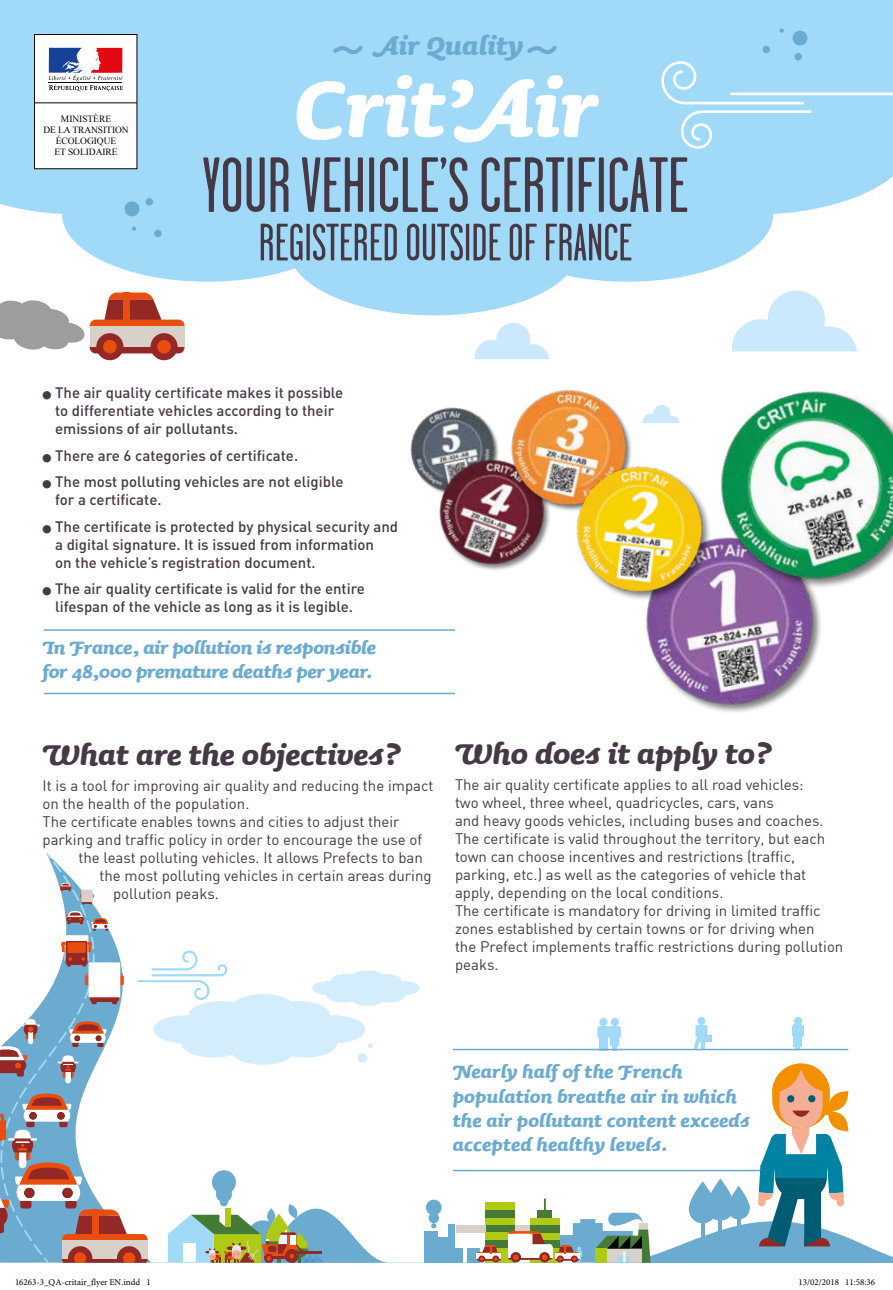
<style>
.page{position:relative;width:893px;height:1290px;background:#fff}
.page>*{position:absolute;margin:0;border:0;box-sizing:border-box;transform-origin:0 0}
.t1{font:101.1px "Sauna Bold Italic Swash";color:#fff}
.t2{font:78px "Garage Gothic";color:#453945}
.t3{font:52.5px "Garage Gothic";color:#453945}
.t4{font:36px "Sauna Bold Italic Swash";color:#453945}
.t5{font:33px "Sauna Bold Italic Swash";color:#6cabd0}
.t6{font:22.5px/24px "Sauna Bold Italic Swash";letter-spacing:.005em;color:#6cabd0}
.t7{font:15px/18px "DIN";color:#453945}
.t8{font:500 15px/18px "DIN";color:#453945}
.t9{font:9.45px/10.8px "Times New Roman";letter-spacing:-.005em;color:#000;text-align:center}
.t10{font:9px "Minion Pro";color:#000}
</style>
<div class="page">
<svg style="left:0;top:95px;width:893px;height:220px;fill:#a1daf8"></svg>
<div style="left:0;top:0;width:893px;height:95px;background:#a1daf8"></div>
<div style="left:34px;top:34px;width:103px;height:135px;background:#fff"></div>
<div style="left:34px;top:34px;width:103px;height:135px;border:1px solid #000"></div>
<svg style="left:48px;top:48px;width:75px;height:43px"></svg>
<hr style="left:34px;top:102px;width:103px;height:1px;background:#000">
<svg style="left:331px;top:44px;width:34px;height:17px"></svg>
<svg style="left:525px;top:44px;width:34px;height:17px"></svg>
<svg style="left:0;top:853px;width:419px;height:410px"></svg>
<svg style="left:104px;top:293px;width:59px;height:27px"></svg>
<div style="left:90px;top:340px;width:94px;height:13px;background:#932825;border-radius:6px"></div>
<div style="left:90px;top:320px;width:95px;height:13px;background:#e94e0f;border-radius:6px"></div>
<div style="left:90px;top:326px;width:94px;height:21px;background:#d7d1ca"></div>
<div style="left:151px;top:333px;width:27px;height:27px;background:#932825;border-radius:50%"></div>
<div style="left:157px;top:340px;width:14px;height:13px;background:#e94e0f;border-radius:50%"></div>
<div style="left:96px;top:333px;width:27px;height:27px;background:#932825;border-radius:50%"></div>
<div style="left:103px;top:340px;width:14px;height:13px;background:#e94e0f;border-radius:50%"></div>
<div style="left:123px;top:292px;width:7px;height:34px;background:#e94e0f"></div>
<hr style="left:44px;top:629px;width:411px;height:2px;background:#6cabd0">
<hr style="left:44px;top:693px;width:411px;height:1px;background:#6cabd0">
<svg style="left:732px;top:291px;width:125px;height:55px"></svg>
<svg style="left:475px;top:323px;width:75px;height:36px"></svg>
<svg style="left:642px;top:405px;width:32px;height:18px"></svg>
<img style="left:410px;top:407px;width:88px;height:73px">
<img style="left:646px;top:617px;width:175px;height:95px">
<img style="left:423px;top:443px;width:127px;height:127px">
<img style="left:499px;top:389px;width:132px;height:129px">
<img style="left:552px;top:442px;width:122px;height:175px">
<img style="left:674px;top:346px;width:219px;height:288px">
<hr style="left:701px;top:1035px;width:4px;height:14px;background:#a1daf8">
<svg style="left:693px;top:1037px;width:8px;height:12px"></svg>
<div style="left:697px;top:1017px;width:8px;height:8px;background:#a1daf8;border-radius:50%"></div>
<hr style="left:703px;top:1025px;width:4px;height:12px;background:#a1daf8;border-radius:2px">
<svg style="left:695px;top:1025px;width:4px;height:12px"></svg>
<div style="left:697px;top:1025px;width:8px;height:12px;background:#a1daf8;border-radius:3px"></div>
<div style="left:699px;top:1035px;width:13px;height:7px;background:#a1daf8"></div>
<hr style="left:453px;top:1170px;width:312px;height:1px;background:#6cabd0">
<hr style="left:617px;top:1026px;width:4px;height:12px;background:#a1daf8;border-radius:2px">
<hr style="left:613px;top:1036px;width:4px;height:14px;background:#a1daf8">
<div style="left:611px;top:1018px;width:8px;height:8px;background:#a1daf8;border-radius:50%"></div>
<hr style="left:609px;top:1026px;width:4px;height:12px;background:#a1daf8;border-radius:2px">
<div style="left:611px;top:1026px;width:8px;height:12px;background:#a1daf8;border-radius:3px"></div>
<div style="left:611px;top:1036px;width:8px;height:10px;background:#a1daf8"></div>
<hr style="left:599px;top:1036px;width:4px;height:14px;background:#a1daf8">
<hr style="left:603px;top:1036px;width:4px;height:14px;background:#a1daf8">
<div style="left:599px;top:1018px;width:8px;height:8px;background:#a1daf8;border-radius:50%"></div>
<svg style="left:597px;top:1026px;width:4px;height:12px"></svg>
<hr style="left:605px;top:1026px;width:4px;height:12px;background:#a1daf8;border-radius:2px">
<div style="left:599px;top:1026px;width:8px;height:12px;background:#a1daf8;border-radius:3px"></div>
<hr style="left:796px;top:1035px;width:4px;height:14px;background:#a1daf8">
<div style="left:794px;top:1017px;width:8px;height:8px;background:#a1daf8;border-radius:50%"></div>
<hr style="left:800px;top:1025px;width:4px;height:12px;background:#a1daf8;border-radius:2px">
<hr style="left:792px;top:1025px;width:4px;height:12px;background:#a1daf8;border-radius:2px">
<div style="left:794px;top:1025px;width:8px;height:12px;background:#a1daf8;border-radius:3px"></div>
<div style="left:794px;top:1037px;width:8px;height:10px;background:#a1daf8"></div>
<hr style="left:453px;top:1049px;width:395px;height:1px;background:#6cabd0">
<div style="left:449px;top:1224px;width:31px;height:38px;background:#6cabd0"></div>
<div style="left:424px;top:1237px;width:28px;height:25px;background:#6cabd0"></div>
<div style="left:424px;top:1231px;width:14px;height:31px;background:#6cabd0"></div>
<div style="left:455px;top:1217px;width:45px;height:30px;background:#fff"></div>
<div style="left:485px;top:1247px;width:30px;height:15px;background:#afca14"></div>
<div style="left:485px;top:1225px;width:30px;height:7px;background:#467a37"></div>
<div style="left:455px;top:1225px;width:30px;height:7px;background:#d7d1ca"></div>
<div style="left:485px;top:1240px;width:30px;height:7px;background:#467a37"></div>
<div style="left:485px;top:1232px;width:30px;height:8px;background:#afca14"></div>
<div style="left:485px;top:1217px;width:30px;height:8px;background:#afca14"></div>
<div style="left:485px;top:1210px;width:30px;height:7px;background:#467a37"></div>
<div style="left:485px;top:1202px;width:30px;height:8px;background:#afca14"></div>
<hr style="left:463px;top:1247px;width:4px;height:15px;background:#fff">
<div style="left:426px;top:1200px;width:16px;height:15px;background:#6cabd0;border-radius:50%"></div>
<div style="left:429px;top:1213px;width:10px;height:10px;background:#6cabd0;border-radius:50%"></div>
<svg style="left:431px;top:1223px;width:5px;height:5px"></svg>
<hr style="left:477px;top:1252px;width:24px;height:3px;background:#e94e0f;border-radius:2px">
<svg style="left:477px;top:1254px;width:24px;height:5px"></svg>
<svg style="left:480px;top:1245px;width:18px;height:16px"></svg>
<svg style="left:681px;top:110px;width:131px;height:39px;background:#abdef8"></svg>
<svg style="left:661px;top:61px;width:232px;height:43px;background:#aaddf8"></svg>
<svg style="left:779px;top:28px;width:5px;height:5px"></svg>
<div style="left:793px;top:31px;width:14px;height:15px;background:#6cabd1;border-radius:50%"></div>
<div style="left:762px;top:46px;width:8px;height:7px;background:#6cabd1;border-radius:50%"></div>
<div style="left:794px;top:53px;width:8px;height:7px;background:#6cabd1;border-radius:50%"></div>
<svg style="left:0;top:299px;width:85px;height:51px"></svg>
<svg style="left:132px;top:226px;width:4px;height:5px"></svg>
<svg style="left:154px;top:229px;width:8px;height:9px"></svg>
<svg style="left:123px;top:198px;width:31px;height:19px"></svg>
<svg style="left:508px;top:1063px;width:385px;height:200px"></svg>
<p class="t9" style="left:43px;top:114px;width:87px">MINISTÈRE<br>DE LA TRANSITION<br>ÉCOLOGIQUE<br>ET SOLIDAIRE</p>
<h3 class="t5" style="left:372px;top:25px;width:153px">Air Quality</h3>
<h1 class="t1" style="left:295px;top:44px;width:305px">Crit’Air</h1>
<h2 class="t2" style="left:202px;top:137px;width:487px">YOUR VEHICLE’S CERTIFICATE</h2>
<h3 class="t3" style="left:259px;top:210px;width:375px">REGISTERED OUTSIDE OF FRANCE</h3>
<p class="t8" style="left:55px;top:383px;width:290px;text-indent:-13px">● The air quality certificate makes it possible to differentiate vehicles according to their emissions of air pollutants.</p>
<p class="t8" style="left:43px;top:446px;width:257px">● There are 6 categories of certificate.</p>
<p class="t8" style="left:55px;top:472px;width:290px;text-indent:-13px">● The most polluting vehicles are not eligible for a certificate.</p>
<p class="t8" style="left:55px;top:517px;width:345px;text-indent:-13px">● The certificate is protected by physical security and a digital signature. It is issued from information<br>on the vehicle’s registration document.</p>
<p class="t8" style="left:43px;top:579px;width:324px;text-align:center">● The air quality certificate is valid for the entire lifespan of the vehicle as long as it is legible.</p>
<h3 class="t6" style="left:43px;top:634px;width:335px">In France, air pollution is responsible for 48,000 premature deaths per year.</h3>
<h3 class="t4" style="left:43px;top:732px;width:359px">What are the objectives?</h3>
<p class="t7" style="left:43px;top:776px;width:392px">It is a tool for improving air quality and reducing the impact</p>
<p class="t7" style="left:43px;top:794px;width:208px">on the health of the population.</p>
<p class="t7" style="left:43px;top:812px;width:358px">The certificate enables towns and cities to adjust their</p>
<p class="t7" style="left:43px;top:830px;width:381px">parking and traffic policy in order to encourage the use of</p>
<p class="t7" style="left:79px;top:848px;width:346px">the least polluting vehicles. It allows Prefects to ban</p>
<p class="t7" style="left:100px;top:866px;width:334px">the most polluting vehicles in certain areas during</p>
<p class="t7" style="left:113px;top:884px;width:107px">pollution peaks.</p>
<h3 class="t4" style="left:455px;top:731px;width:317px">Who does it apply to?</h3>
<p class="t7" style="left:455px;top:775px;width:390px">The air quality certificate applies to all road vehicles:<br>two wheel, three wheel, quadricycles, cars, vans<br>and heavy goods vehicles, including buses and coaches.<br>The certificate is valid throughout the territory, but each town can choose incentives and restrictions (traffic, parking, etc.) as well as the categories of vehicle that apply, depending on the local conditions.<br>The certificate is mandatory for driving in limited traffic zones established by certain towns or for driving when<br>the Prefect implements traffic restrictions during pollution peaks.</p>
<h3 class="t6" style="left:453px;top:1059px;width:298px">Nearly half of the French population breathe air in which the air pollutant content exceeds accepted healthy levels.</h3>
<p class="t10" style="left:15px;top:1276px;width:137px">16263-3_QA-critair_flyer EN.indd 1</p>
<p class="t10" style="left:798px;top:1276px;width:78px">13/02/2018 11:58:36</p>
</div>
